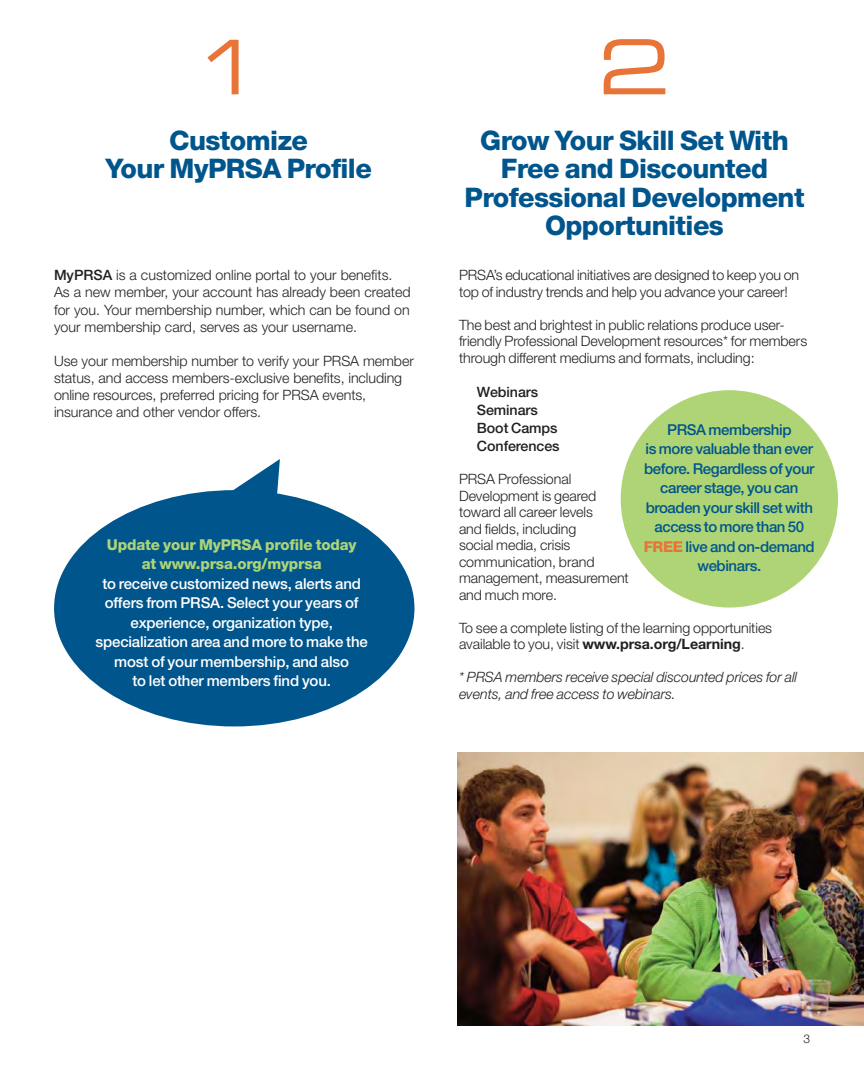
<style>
.page{position:relative;width:864px;height:1080px;background:#fff}
.page>*{position:absolute;margin:0;border:0;box-sizing:border-box;transform-origin:0 0}
.t1{font:75.3px "Eurostile Extended Two";color:#e97438}
.t2{font:800 27px/28.5px "Helvetica Neue";letter-spacing:-.02em;color:#00558d;text-align:center}
.t3{font:500 15px/19.5px "Helvetica Neue";letter-spacing:-.01em;color:#fff;text-align:center}
.t4{font:500 15px/19.5px "Helvetica Neue";letter-spacing:-.025em;color:#00558d;text-align:center}
.t5{font:800 15px/19.5px "Helvetica Neue";letter-spacing:-.01em;color:#aed476;text-align:center}
.t6{font:300 14.25px/16.5px "Helvetica Neue";letter-spacing:-.005em;color:#231f20}
.t7{font:italic 300 14.25px/16.5px "Helvetica Neue";letter-spacing:-.005em;color:#231f20}
.t8{font:500 14.25px/18px "Helvetica Neue";letter-spacing:-.005em;color:#231f20}
.t9{font:300 12px "Helvetica Neue";color:#231f20}
.s1{font-weight:700}
.s2{font-weight:500}
.s3{font-weight:800;color:#e97438}
</style>
<div class="page">
<div style="left:54px;top:490px;width:360px;height:236px;background:#00558d;border-radius:50%"></div>
<svg style="left:207px;top:459px;width:73px;height:35px"></svg>
<div style="left:621px;top:390px;width:217px;height:218px;background:#aed476;border-radius:50%"></div>
<img style="left:458px;top:752px;width:406px;height:274px">
<h1 class="t1" style="left:193px;top:40px;width:74px">1</h1>
<h1 class="t1" style="left:598px;top:40px;width:74px">2</h1>
<h2 class="t2" style="left:464px;top:128px;width:342px">Grow Your Skill Set With<br>Free and Discounted<br>Professional Development<br>Opportunities</h2>
<p class="t6" style="left:459px;top:268px;width:342px">PRSA’s educational initiatives are designed to keep you on top of industry trends and help you advance your career!</p>
<p class="t6" style="left:459px;top:318px;width:350px">The best and brightest in public relations produce user&shy;friendly Professional Development resources* for members through different mediums and formats, including:</p>
<p class="t8" style="left:477px;top:385px;width:84px">Webinars<br>Seminars<br>Boot Camps<br>Conferences</p>
<p class="t6" style="left:459px;top:472px;width:171px">PRSA Professional<br>Development is geared toward all career levels<br>and fields, including<br>social media, crisis communication, brand management, measurement and much more.</p>
<p class="t6" style="left:459px;top:621px;width:315px">To see a complete listing of the learning opportunities available to you, visit <span class="s1">www.prsa.org/Learning</span>.</p>
<p class="t7" style="left:459px;top:671px;width:340px">* PRSA members receive special discounted prices for all events, and free access to webinars.</p>
<h2 class="t2" style="left:105px;top:128px;width:268px">Customize<br>Your MyPRSA Profile</h2>
<p class="t6" style="left:54px;top:268px;width:358px;line-height:17.1px"><span class="s2">MyPRSA</span> is a customized online portal to your benefits.<br>As a new member, your account has already been created for you. Your membership number, which can be found on your membership card, serves as your username.</p>
<p class="t6" style="left:54px;top:354px;width:361px;line-height:17.1px">Use your membership number to verify your PRSA member status, and access members-exclusive benefits, including online resources, preferred pricing for PRSA events, insurance and other vendor offers.</p>
<p class="t4" style="left:644px;top:421px;width:172px">PRSA membership<br>is more valuable than ever before. Regardless of your career stage, you can broaden your skill set with access to more than 50<br><span class="s3">FREE</span> live and on-demand webinars.</p>
<p class="t5" style="left:107px;top:536px;width:251px">Update your MyPRSA profile today at www.prsa.org/myprsa</p>
<p class="t3" style="left:96px;top:575px;width:274px">to receive customized news, alerts and offers from PRSA. Select your years of experience, organization type, specialization area and more to make the most of your membership, and also<br>to let other members find you.</p>
<p class="t9" style="left:803px;top:1034px;width:8px">3</p>
</div>
